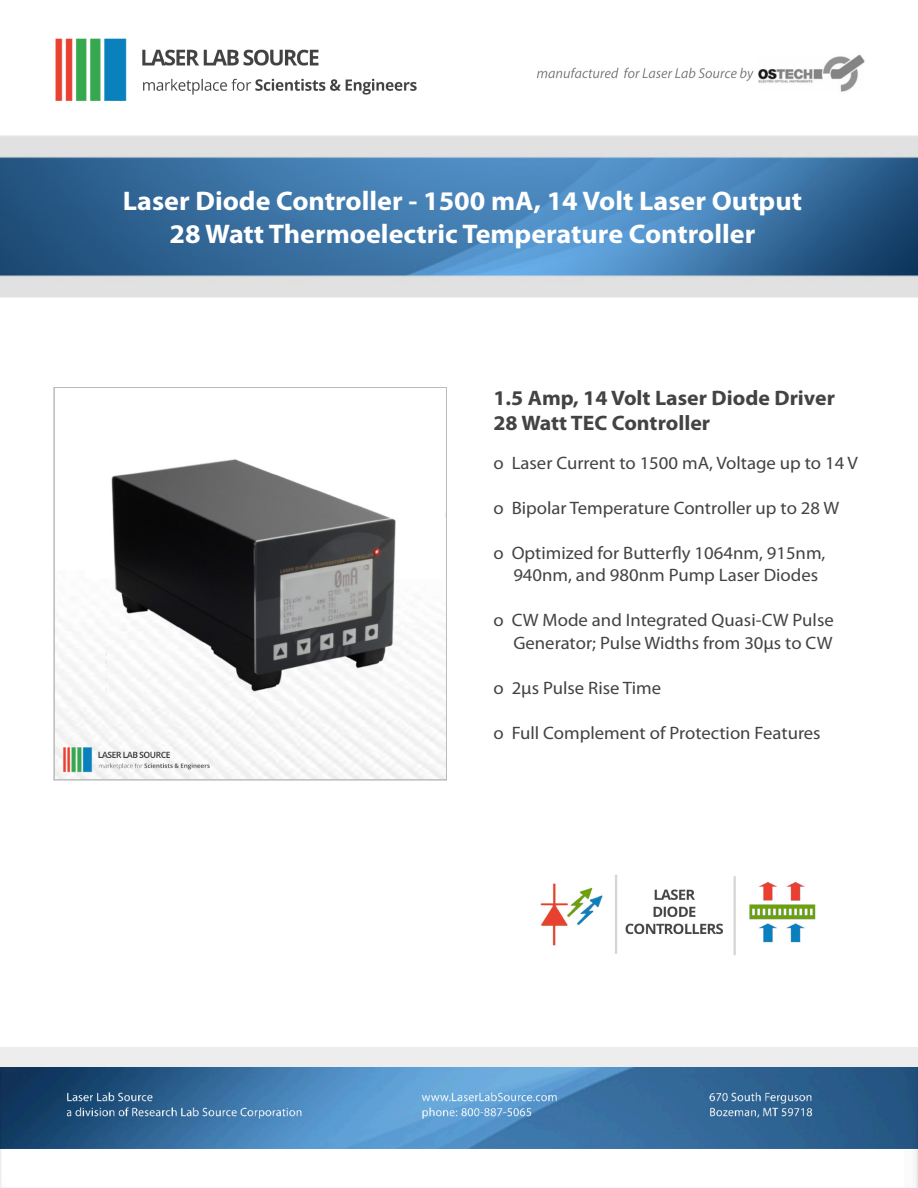
<style>
.page{position:relative;width:918px;height:1188px;background:#fff}
.page>*{position:absolute;margin:0;border:0;box-sizing:border-box;transform-origin:0 0}
.t1{font:700 27px "Myriad Pro";color:#fff;scale:1.04 1}
.t2{font:700 21px "Myriad Pro";color:#434343;scale:1.04 1}
.t3{font:18px "Myriad Pro";color:#434343;scale:1.04 1}
</style>
<div class="page">
<img style="left:0;top:135px;width:918px;height:162px">
<img style="left:0;top:1066px;width:918px;height:122px">
<div style="left:53px;top:387px;width:394px;height:394px;border:2px solid #bbb"></div>
<img style="left:56px;top:389px;width:390px;height:389px">
<img style="left:55px;top:38px;width:362px;height:63px">
<img style="left:536px;top:54px;width:329px;height:38px">
<div style="left:0;top:1047px;width:918px;height:19px;background:#ededed"></div>
<img style="left:540px;top:875px;width:276px;height:80px">
<p class="t1" style="left:123px;top:186px;width:655px">Laser Diode Controller - 1500 mA, 14 Volt Laser Output</p>
<p class="t1" style="left:169px;top:219px;width:565px">28 Watt Thermoelectric Temperature Controller</p>
<p class="t2" style="left:494px;top:386px;width:330px">1.5 Amp, 14 Volt Laser Diode Driver</p>
<p class="t2" style="left:494px;top:411px;width:210px">28 Watt TEC Controller</p>
<p class="t3" style="left:494px;top:451px;width:352px">ο Laser Current to 1500 mA, Voltage up to 14 V</p>
<p class="t3" style="left:494px;top:496px;width:334px">ο Bipolar Temperature Controller up to 28 W</p>
<p class="t3" style="left:494px;top:541px;width:321px">ο Optimized for Butterfly 1064nm, 915nm,</p>
<p class="t3" style="left:513px;top:564px;width:295px">940nm, and 980nm Pump Laser Diodes</p>
<p class="t3" style="left:494px;top:609px;width:329px">ο CW Mode and Integrated Quasi-CW Pulse</p>
<p class="t3" style="left:513px;top:631px;width:308px">Generator; Pulse Widths from 30µs to CW</p>
<p class="t3" style="left:494px;top:676px;width:163px">ο 2µs Pulse Rise Time</p>
<p class="t3" style="left:494px;top:721px;width:316px">ο Full Complement of Protection Features</p>
</div>
